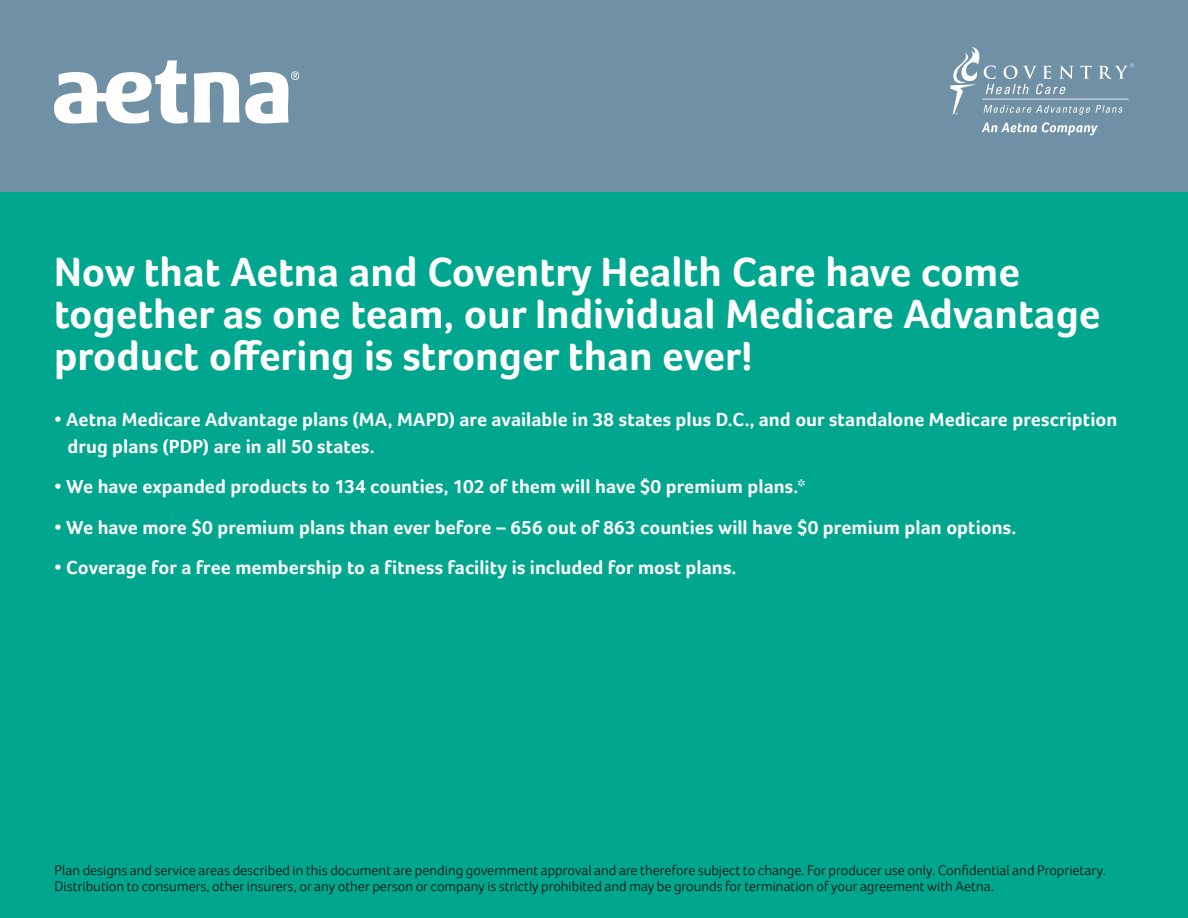
<style>
.page{position:relative;width:1188px;height:918px;background:#fff}
.page>*{position:absolute;margin:0;border:0;box-sizing:border-box;transform-origin:0 0}
.t1{font:700 42px/42px "Foco";color:#fff}
.t2{font:700 19.5px/27px "Foco";color:#fff}
.t3{font:300 14.25px/16.5px "Foco";color:#000}
</style>
<div class="page">
<div style="left:0;top:0;width:1188px;height:192px;background:#7090a5"></div>
<div style="left:0;top:192px;width:1188px;height:726px;background:#00a78e"></div>
<svg style="left:54px;top:60px;width:245px;height:64px"></svg>
<svg style="left:982px;top:122px;width:116px;height:13px"></svg>
<svg style="left:950px;top:47px;width:184px;height:68px"></svg>
<h1 class="t1" style="left:54px;top:250px;width:1048px">Now that Aetna and Coventry Health Care have come together as one team, our Individual Medicare Advantage product offering is stronger than ever!</h1>
<p class="t2" style="left:67px;top:405px;width:1051px;text-indent:-13px">• Aetna Medicare Advantage plans (MA, MAPD) are available in 38 states plus D.C., and our standalone Medicare prescription drug plans (PDP) are in all 50 states.</p>
<p class="t2" style="left:54px;top:473px;width:753px">• We have expanded products to 134 counties, 102 of them will have $0 premium plans.*</p>
<p class="t2" style="left:54px;top:513px;width:964px">• We have more $0 premium plans than ever before – 656 out of 863 counties will have $0 premium plan options.</p>
<p class="t2" style="left:54px;top:554px;width:684px">• Coverage for a free membership to a fitness facility is included for most plans.</p>
<p class="t3" style="left:55px;top:861px;width:1053px">Plan designs and service areas described in this document are pending government approval and are therefore subject to change. For producer use only. Confidential and Proprietary.<br>Distribution to consumers, other insurers, or any other person or company is strictly prohibited and may be grounds for termination of your agreement with Aetna.</p>
</div>
